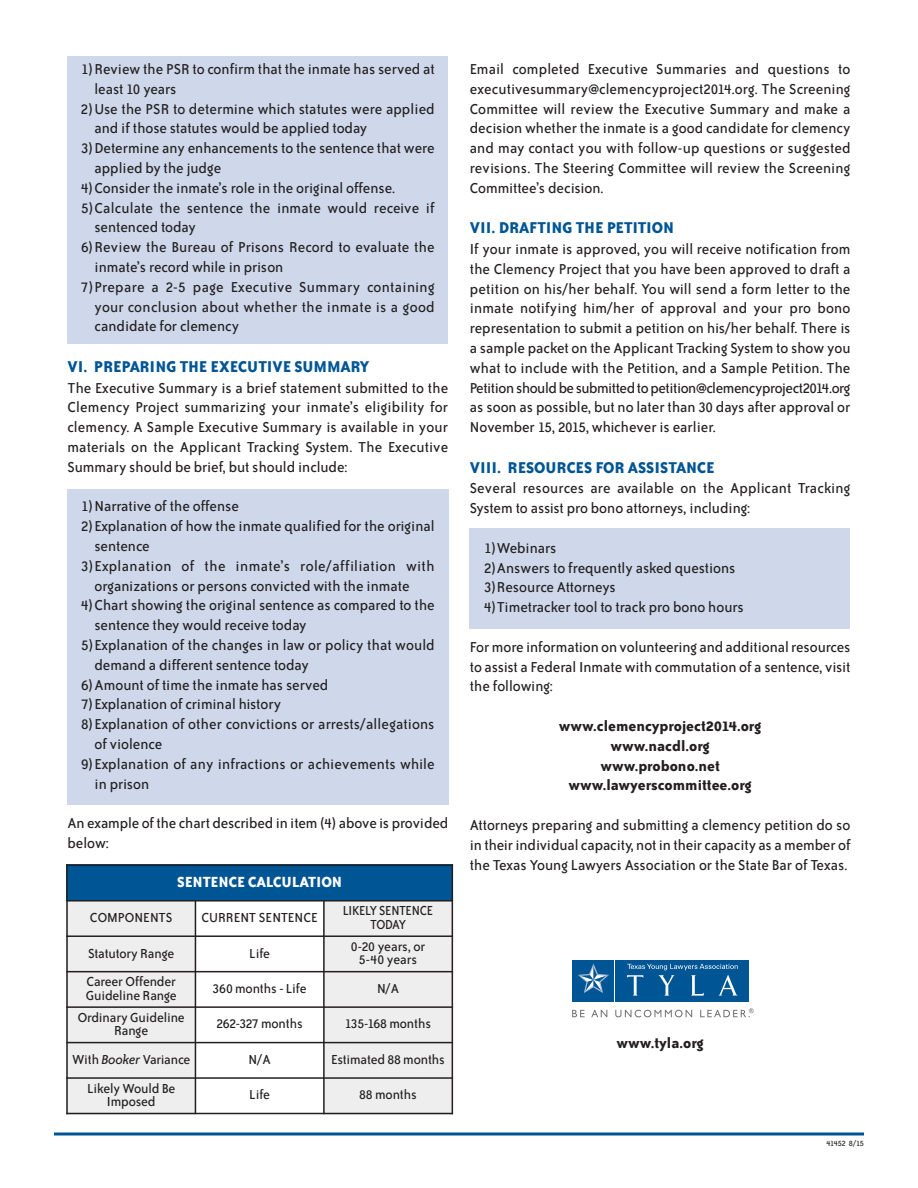
<style>
.page{position:relative;width:918px;height:1188px;background:#fff}
.page>*{position:absolute;margin:0;border:0;box-sizing:border-box;transform-origin:0 0}
.t1{font:700 18px "Bailey Sans ITC";color:#005595}
.t2{font:700 16.8px "Bailey Sans ITC";color:#fff}
.t3{font:16.5px/19.8px "Bailey Sans ITC";color:#231f20;text-align:justify}
.t4{font:700 16.5px/19.8px "Bailey Sans ITC";color:#231f20;text-align:center}
.t5{font:16.5px "Bailey Sans ITC";letter-spacing:.02em;color:#231f20}
.t6{font:16.5px "Bailey Sans ITC";letter-spacing:.025em;color:#231f20}
.t7{font:15px/13.5px "Bailey Sans ITC";letter-spacing:-.01em;color:#231f20;text-align:center}
.t8{font:15px/13.5px "Bailey Sans ITC";letter-spacing:-.01em;color:#231f20;text-align:center;scale:.94 1}
.t9{font:9px "Bailey Sans ITC";letter-spacing:-.06em;color:#231f20}
.s1{font-style:italic}
</style>
<div class="page">
<div style="left:470px;top:528px;width:380px;height:101px;background:#ced8ea"></div>
<div style="left:68px;top:490px;width:381px;height:315px;background:#ced8ea"></div>
<div style="left:68px;top:56px;width:380px;height:288px;background:#ced8ea"></div>
<svg style="left:54px;top:1132px;width:810px;height:4px;background:#3f7faf"></svg>
<div style="left:616px;top:960px;width:133px;height:41px;background:#005595"></div>
<div style="left:572px;top:960px;width:42px;height:41px;background:#005595"></div>
<svg style="left:578px;top:963px;width:31px;height:30px"></svg>
<svg style="left:572px;top:1010px;width:13px;height:7px"></svg>
<svg style="left:591px;top:1010px;width:16px;height:7px"></svg>
<svg style="left:615px;top:1010px;width:77px;height:7px"></svg>
<svg style="left:700px;top:1008px;width:54px;height:9px"></svg>
<svg style="left:627px;top:964px;width:111px;height:32px"></svg>
<div style="left:66px;top:865px;width:386px;height:36px;background:#005595"></div>
<div style="left:66px;top:901px;width:129px;height:35px;background:#eeeeef"></div>
<div style="left:324px;top:901px;width:129px;height:35px;background:#eeeeef"></div>
<div style="left:66px;top:936px;width:129px;height:36px;background:#eeeeef"></div>
<div style="left:324px;top:936px;width:129px;height:36px;background:#eeeeef"></div>
<div style="left:66px;top:972px;width:129px;height:35px;background:#eeeeef"></div>
<div style="left:324px;top:972px;width:129px;height:35px;background:#eeeeef"></div>
<div style="left:66px;top:1007px;width:129px;height:36px;background:#eeeeef"></div>
<div style="left:324px;top:1007px;width:129px;height:36px;background:#eeeeef"></div>
<div style="left:66px;top:1043px;width:129px;height:35px;background:#eeeeef"></div>
<div style="left:324px;top:1043px;width:129px;height:35px;background:#eeeeef"></div>
<div style="left:66px;top:1078px;width:129px;height:36px;background:#eeeeef"></div>
<div style="left:324px;top:1078px;width:129px;height:36px;background:#eeeeef"></div>
<hr style="left:66px;top:865px;width:2px;height:249px;background:#231f20">
<hr style="left:195px;top:900px;width:1px;height:214px;background:#231f20">
<hr style="left:323px;top:900px;width:2px;height:214px;background:#231f20">
<hr style="left:452px;top:865px;width:1px;height:249px;background:#231f20">
<hr style="left:66px;top:865px;width:387px;height:1px;background:#231f20">
<hr style="left:66px;top:900px;width:387px;height:2px;background:#231f20">
<hr style="left:66px;top:935px;width:387px;height:2px;background:#231f20">
<hr style="left:66px;top:971px;width:387px;height:1px;background:#231f20">
<hr style="left:66px;top:1006px;width:387px;height:2px;background:#231f20">
<hr style="left:66px;top:1042px;width:387px;height:1px;background:#231f20">
<hr style="left:66px;top:1077px;width:387px;height:2px;background:#231f20">
<hr style="left:66px;top:1113px;width:387px;height:1px;background:#231f20">
<p class="t3" style="left:81px;top:60px;width:355px">1)Review the PSR to confirm that the inmate has served at</p>
<p class="t3" style="left:94px;top:80px;width:84px">least 10 years</p>
<p class="t3" style="left:81px;top:100px;width:355px">2)Use the PSR to determine which statutes were applied</p>
<p class="t3" style="left:95px;top:120px;width:274px">and if those statutes would be applied today</p>
<p class="t3" style="left:81px;top:139px;width:355px">3)Determine any enhancements to the sentence that were</p>
<p class="t3" style="left:95px;top:159px;width:128px">applied by the judge</p>
<p class="t3" style="left:81px;top:179px;width:316px">4)Consider the inmate’s role in the original offense.</p>
<p class="t3" style="left:81px;top:199px;width:355px">5)Calculate the sentence the inmate would receive if</p>
<p class="t3" style="left:95px;top:219px;width:103px">sentenced today</p>
<p class="t3" style="left:81px;top:238px;width:355px">6)Review the Bureau of Prisons Record to evaluate the</p>
<p class="t3" style="left:95px;top:258px;width:190px">inmate’s record while in prison</p>
<p class="t5" style="left:81px;top:281px;width:355px">7)Prepare a 2-5 page Executive Summary containing</p>
<p class="t5" style="left:94px;top:301px;width:342px">your conclusion about whether the inmate is a good</p>
<p class="t3" style="left:94px;top:318px;width:146px">candidate for clemency</p>
<p class="t1" style="left:68px;top:360px;width:303px">VI. PREPARING THE EXECUTIVE SUMMARY</p>
<p class="t3" style="left:68px;top:379px;width:382px">The Executive Summary is a brief statement submitted to the Clemency Project summarizing your inmate’s eligibility for clemency. A Sample Executive Summary is available in your materials on the Applicant Tracking System. The Executive Summary should be brief, but should include:</p>
<p class="t3" style="left:81px;top:498px;width:159px">1)Narrative of the offense</p>
<p class="t3" style="left:81px;top:517px;width:355px">2)Explanation of how the inmate qualified for the original</p>
<p class="t3" style="left:95px;top:537px;width:57px">sentence</p>
<p class="t6" style="left:81px;top:560px;width:355px">3)Explanation of the inmate’s role/affiliation with</p>
<p class="t3" style="left:95px;top:577px;width:317px">organizations or persons convicted with the inmate</p>
<p class="t3" style="left:81px;top:597px;width:355px">4)Chart showing the original sentence as compared to the</p>
<p class="t3" style="left:95px;top:616px;width:213px">sentence they would receive today</p>
<p class="t3" style="left:81px;top:636px;width:355px">5)Explanation of the changes in law or policy that would</p>
<p class="t3" style="left:95px;top:656px;width:216px">demand a different sentence today</p>
<p class="t3" style="left:81px;top:676px;width:249px">6)Amount of time the inmate has served</p>
<p class="t3" style="left:81px;top:696px;width:202px">7)Explanation of criminal history</p>
<p class="t3" style="left:81px;top:715px;width:355px">8)Explanation of other convictions or arrests/allegations</p>
<p class="t3" style="left:95px;top:735px;width:69px">of violence</p>
<p class="t3" style="left:81px;top:755px;width:355px">9)Explanation of any infractions or achievements while</p>
<p class="t3" style="left:94px;top:775px;width:56px">in prison</p>
<p class="t3" style="left:67px;top:814px;width:382px">An example of the chart described in item (4) above is provided below:</p>
<p class="t2" style="left:177px;top:876px;width:167px">SENTENCE CALCULATION</p>
<p class="t7" style="left:90px;top:912px;width:84px">COMPONENTS</p>
<p class="t7" style="left:201px;top:912px;width:118px">CURRENT SENTENCE</p>
<p class="t8" style="left:343px;top:905px;width:98px">LIKELY SENTENCE<br>TODAY</p>
<p class="t7" style="left:88px;top:947px;width:88px">Statutory Range</p>
<p class="t7" style="left:249px;top:947px;width:22px">Life</p>
<p class="t7" style="left:351px;top:941px;width:76px">0-20 years, or<br>5-40 years</p>
<p class="t7" style="left:86px;top:976px;width:93px;text-align:left">Career Offender<br>Guideline Range</p>
<p class="t7" style="left:213px;top:983px;width:96px">360 months - Life</p>
<p class="t7" style="left:377px;top:983px;width:24px">N/A</p>
<p class="t7" style="left:78px;top:1011px;width:109px">Ordinary Guideline<br>Range</p>
<p class="t7" style="left:216px;top:1018px;width:88px">262-327 months</p>
<p class="t7" style="left:345px;top:1018px;width:88px">135-168 months</p>
<p class="t7" style="left:72px;top:1054px;width:120px">With <span class="s1">Booker</span> Variance</p>
<p class="t7" style="left:249px;top:1054px;width:24px">N/A</p>
<p class="t7" style="left:331px;top:1054px;width:115px">Estimated 88 months</p>
<p class="t7" style="left:87px;top:1082px;width:90px">Likely Would Be<br>Imposed</p>
<p class="t7" style="left:249px;top:1089px;width:22px">Life</p>
<p class="t7" style="left:359px;top:1089px;width:59px">88 months</p>
<p class="t3" style="left:470px;top:60px;width:382px">Email completed Executive Summaries and questions to executivesummary@clemencyproject2014.org. The Screening Committee will review the Executive Summary and make a decision whether the inmate is a good candidate for clemency and may contact you with follow-up questions or suggested revisions. The Steering Committee will review the Screening Committee’s decision.</p>
<p class="t1" style="left:470px;top:222px;width:206px">VII. DRAFTING THE PETITION</p>
<p class="t3" style="left:470px;top:240px;width:382px">If your inmate is approved, you will receive notification from the Clemency Project that you have been approved to draft a petition on his/her behalf. You will send a form letter to the inmate notifying him/her of approval and your pro bono representation to submit a petition on his/her behalf. There is a sample packet on the Applicant Tracking System to show you what to include with the Petition, and a Sample Petition. The Petitionshouldbesubmittedtopetition@clemencyproject2014.org as soon as possible, but no later than 30 days after approval or November 15, 2015, whichever is earlier.</p>
<p class="t1" style="left:470px;top:461px;width:246px">VIII. RESOURCES FOR ASSISTANCE</p>
<p class="t3" style="left:470px;top:480px;width:382px">Several resources are available on the Applicant Tracking<br>System to assist pro bono attorneys, including:</p>
<p class="t3" style="left:484px;top:539px;width:262px;text-align:left">1)Webinars<br>2)Answers to frequently asked questions<br>3)Resource Attorneys<br>4)Timetracker tool to track pro bono hours</p>
<p class="t3" style="left:470px;top:638px;width:382px">For more information on volunteering and additionalresources to assist a Federal Inmate with commutation of a sentence, visit the following:</p>
<p class="t4" style="left:559px;top:717px;width:204px">www.clemencyproject2014.org www.nacdl.org www.probono.net www.lawyerscommittee.org</p>
<p class="t3" style="left:470px;top:816px;width:382px">Attorneys preparing and submitting a clemency petition do so in theirindividual capacity, not in their capacity as a member of the Texas Young Lawyers Association or the State Bar of Texas.</p>
<p class="t4" style="left:616px;top:1034px;width:89px">www.tyla.org</p>
<p class="t9" style="left:827px;top:1140px;width:39px">41452 8/15</p>
</div>
